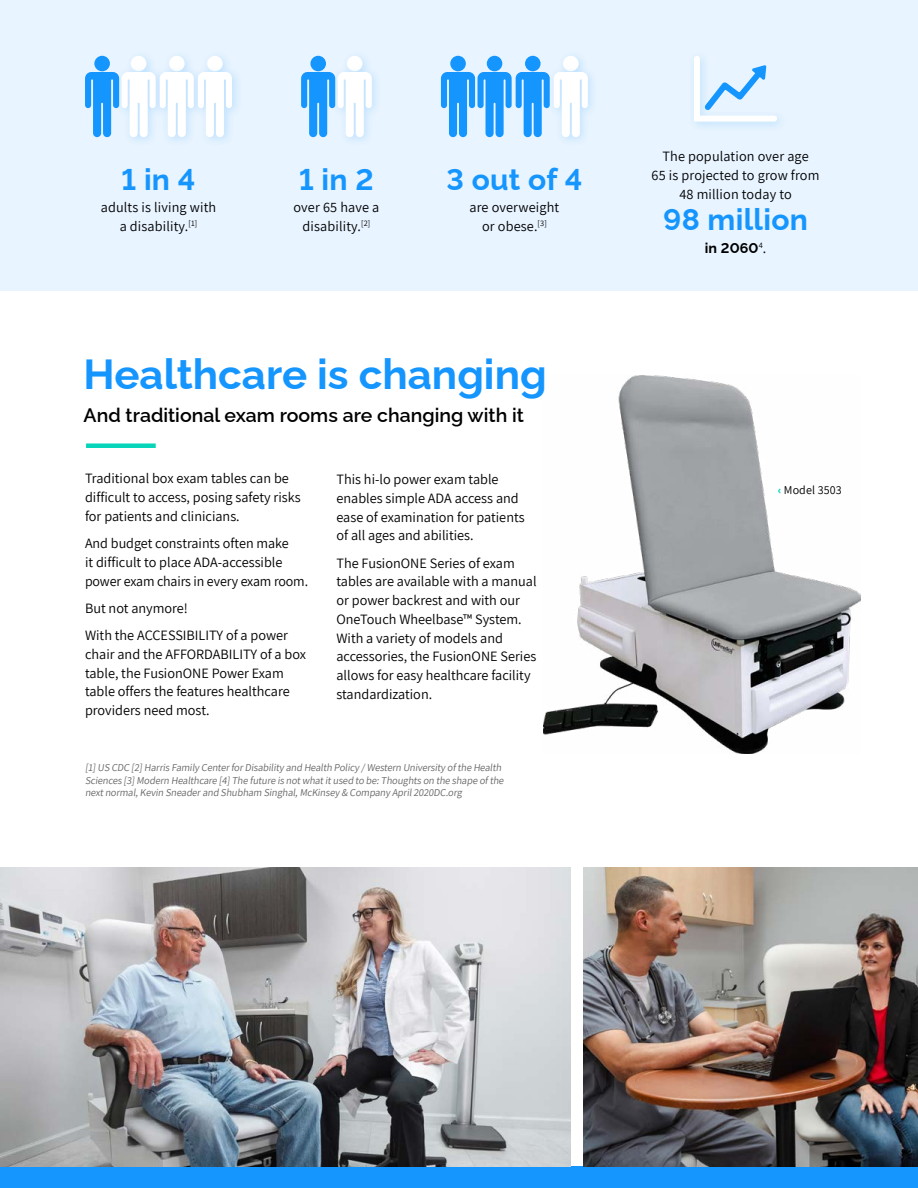
<style>
.page{position:relative;width:918px;height:1188px;background:#fff}
.page>*{position:absolute;margin:0;border:0;box-sizing:border-box;transform-origin:0 0}
.t1{font:700 42px "Raleway";color:#1595fe}
.t2{font:700 30px "Raleway";letter-spacing:.01em;color:#1595fe}
.t3{font:600 19.5px "Raleway";color:#000}
.t4{font:14.25px/18.8px "Assistant";color:#000}
.t5{font:700 14.25px "Raleway";letter-spacing:.01em;color:#000}
.t6{font:12px "Assistant";letter-spacing:.01em;color:#000}
.t7{font:10.5px/12.8px "Assistant";color:#666}
.s1{font-family:"Assistant";font-weight:400}
</style>
<div class="page">
<div style="left:0;top:1167px;width:918px;height:21px;background:#1595fe"></div>
<div style="left:0;top:0;width:917px;height:291px;background:#e8f4ff"></div>
<img style="left:543px;top:375px;width:318px;height:378px">
<img style="left:0;top:867px;width:571px;height:300px">
<img style="left:584px;top:867px;width:334px;height:300px">
<div style="left:86px;top:443px;width:70px;height:5px;background:#06d5b9"></div>
<div style="left:94px;top:56px;width:16px;height:15px;background:#1595fe;border-radius:50%"></div>
<div style="left:131px;top:56px;width:15px;height:15px;background:#fff;border-radius:50%"></div>
<div style="left:115px;top:65px;width:51px;height:82px;background:#1595fe;opacity:.2"></div>
<div style="left:169px;top:56px;width:16px;height:15px;background:#fff;border-radius:50%"></div>
<div style="left:153px;top:65px;width:51px;height:82px;background:#1595fe;opacity:.2"></div>
<div style="left:207px;top:56px;width:16px;height:15px;background:#fff;border-radius:50%"></div>
<div style="left:191px;top:65px;width:51px;height:82px;background:#1595fe;opacity:.2"></div>
<svg style="left:85px;top:72px;width:147px;height:65px"></svg>
<div style="left:310px;top:56px;width:16px;height:15px;background:#1595fe;border-radius:50%"></div>
<div style="left:347px;top:56px;width:16px;height:15px;background:#fff;border-radius:50%"></div>
<div style="left:331px;top:65px;width:51px;height:82px;background:#1595fe;opacity:.2"></div>
<svg style="left:301px;top:72px;width:71px;height:65px"></svg>
<div style="left:450px;top:56px;width:16px;height:15px;background:#1595fe;border-radius:50%"></div>
<div style="left:487px;top:56px;width:15px;height:15px;background:#1595fe;border-radius:50%"></div>
<div style="left:525px;top:56px;width:16px;height:15px;background:#1595fe;border-radius:50%"></div>
<div style="left:563px;top:56px;width:16px;height:15px;background:#fff;border-radius:50%"></div>
<div style="left:547px;top:65px;width:51px;height:82px;background:#1595fe;opacity:.2"></div>
<svg style="left:441px;top:72px;width:147px;height:65px"></svg>
<svg style="left:694px;top:56px;width:86px;height:69px"></svg>
<svg style="left:778px;top:488px;width:3px;height:5px"></svg>
<h2 class="t2" style="left:122px;top:155px;width:75px">1 in 4</h2>
<p class="t4" style="left:101px;top:197px;width:117px;text-align:center">adults is living with a disability.<sup>[1]</sup></p>
<h2 class="t2" style="left:299px;top:155px;width:76px">1 in 2</h2>
<p class="t4" style="left:294px;top:197px;width:87px;text-align:center">over 65 have a disability.<sup>[2]</sup></p>
<h2 class="t2" style="left:446px;top:155px;width:138px">3 out of 4</h2>
<p class="t4" style="left:469px;top:197px;width:91px;text-align:center">are overweight or obese.<sup>[3]</sup></p>
<h1 class="t1" style="left:84px;top:341px;width:465px">Healthcare is changing</h1>
<h3 class="t3" style="left:84px;top:400px;width:442px">And traditional exam rooms are changing with it</h3>
<p class="t4" style="left:85px;top:468px;width:217px">Traditional box exam tables can be difficult to access, posing safety risks for patients and clinicians.</p>
<p class="t4" style="left:85px;top:533px;width:225px">And budget constraints often make<br>it difficult to place ADA-accessible power exam chairs in every exam room.</p>
<p class="t4" style="left:85px;top:594px;width:204px;line-height:27.3px">But not anymore!<br>With the ACCESSIBILITY of a power</p>
<p class="t4" style="left:85px;top:644px;width:223px">chair and the AFFORDABILITY of a box table, the FusionONE Power Exam table offers the features healthcare providers need most.</p>
<p class="t4" style="left:336px;top:469px;width:190px">This hi-lo power exam table enables simple ADA access and ease of examination for patients of all ages and abilities.</p>
<p class="t4" style="left:336px;top:553px;width:202px">The FusionONE Series of exam tables are available with a manual or power backrest and with our<br>OneTouch Wheelbase™ System.<br>With a variety of models and accessories, the FusionONE Series allows for easy healthcare facility standardization.</p>
<p class="t7" style="left:85px;top:761px;width:422px">[1]US CDC [2]Harris Family CenterforDisability and Health Policy /Western University ofthe Health<br>Sciences [3]Modern Healthcare [4]The future is notwhatitused to be:Thoughts on the shape ofthe nextnormal,Kevin Sneaderand Shubham Singhal,McKinsey &amp; Company April2020DC.org</p>
<p class="t4" style="left:652px;top:146px;width:169px;text-align:center">The population over age<br>65 is projected to grow from<br>48 million today to</p>
<h2 class="t2" style="left:663px;top:196px;width:146px">98 million</h2>
<p class="t5" style="left:705px;top:236px;width:63px">in 2060<sup>4</sup><span class="s1">.</span></p>
<p class="t6" style="left:784px;top:481px;width:59px">Model 3503</p>
</div>
